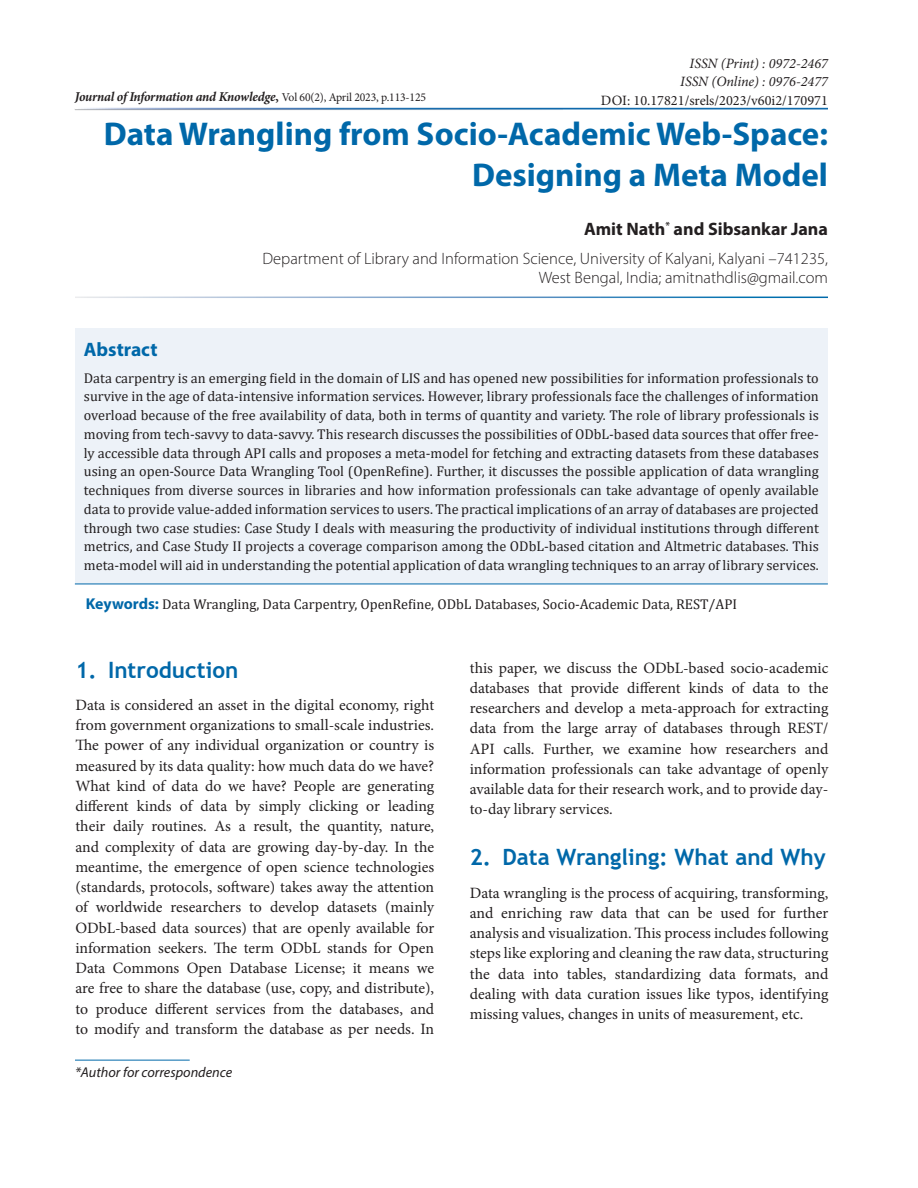
<style>
.page{position:relative;width:918px;height:1188px;background:#fff}
.page>*{position:absolute;margin:0;border:0;box-sizing:border-box;transform-origin:0 0}
.AT{font:700 33px/40.5px "Myriad Pro";color:#0068a9;text-align:right}
.t1{font:700 22.5px "Trebuchet MS";color:#0068a9}
.Abs_Head{font:700 19.5px "Myriad Pro";color:#0068a9}
.Author{font:700 18px "Myriad Pro";color:#231f20}
.Affiliation{font:300 16.5px/19.5px "Myriad Pro";color:#231f20;text-align:right}
.Text{font:15.75px/20.2px "Minion Pro";color:#231f20;text-align:justify}
.Abs_Text1{font:14.25px/18.8px "Cambria";color:#231f20;text-align:justify}
.Keyword{font:14.25px "Cambria";color:#231f20}
.t2{font:italic 14.25px "Minion Pro";color:#231f20}
.t3{font:14.25px "Minion Pro";color:#231f20}
.Footnote1{font:italic 14.25px "Myriad Pro";color:#231f20}
.t4{font:italic 700 13.5px "Minion Pro";letter-spacing:-.02em;color:#231f20}
.s1{font-style:normal}
.s2{font-weight:400;font-style:normal;font-size:12px}
.s3{font-family:"Myriad Pro";font-weight:700;font-size:15.75px;color:#0068a9}
</style>
<div class="page">
<div style="left:75px;top:328px;width:753px;height:256px;background:#edf2f8"></div>
<hr style="left:75px;top:584px;width:753px;height:1px;background:#0068a9">
<hr style="left:75px;top:1060px;width:115px;height:1px;background:#0068a9">
<p class="t4" style="left:75px;top:87px;width:353px">Journal of Information and Knowledge<span class="s1">,</span> <span class="s2">Vol 60(2), April 2023, p.113-125</span></p>
<p class="t2" style="left:690px;top:54px;width:140px">ISSN (Print) : 0972-2467</p>
<p class="t2" style="left:680px;top:72px;width:149px">ISSN (Online) : 0976-2477</p>
<p class="t3" style="left:601px;top:91px;width:229px">DOI: 10.17821/srels/2023/v60i2/170971</p>
<p class="AT" style="left:104px;top:113px;width:726px">Data Wrangling from Socio-Academic Web-Space:<br>Designing a Meta Model</p>
<p class="Author" style="left:584px;top:217px;width:245px">Amit Nath<sup>*</sup> and Sibsankar Jana</p>
<p class="Affiliation" style="left:263px;top:248px;width:567px">Department of Library and Information Science, University of Kalyani, Kalyani –741235,<br>West Bengal, India; amitnathdlis@gmail.com</p>
<p class="Abs_Head" style="left:84px;top:337px;width:75px">Abstract</p>
<p class="Abs_Text1" style="left:84px;top:368px;width:737px">Data carpentry is an emerging field in the domain of LIS and has opened new possibilities for information professionals to survive in the age of data-intensive information services. However, library professionals face the challenges of information overload because of the free availability of data, both in terms of quantity and variety. The role of library professionals is moving from tech-savvy to data-savvy. This research discusses the possibilities of ODbL-based data sources that offer free&shy;ly accessible data through API calls and proposes a meta-model for fetching and extracting datasets from these databases using an open-Source Data Wrangling Tool (OpenRefine). Further, it discusses the possible application of data wrangling techniques from diverse sources in libraries and how information professionals can take advantage of openly available data to provide value-added information services to users. The practical implications of an array of databases are projected through two case studies: Case Study I deals with measuring the productivity of individual institutions through different metrics, and Case Study II projects a coverage comparison among the ODbL-based citation and Altmetric databases. This meta-model will aid in understanding the potential application of data wrangling techniques to an array of library services.</p>
<p class="Keyword" style="left:86px;top:596px;width:653px"><span class="s3">Keywords:</span> Data Wrangling, Data Carpentry, OpenRefine, ODbL Databases, Socio-Academic Data, REST/API</p>
<h1 class="t1" style="left:75px;top:656px;width:164px">1. Introduction</h1>
<p class="Text" style="left:75px;top:695px;width:360px">Data is considered an asset in the digital economy, right from government organizations to small-scale industries.<br>The power of any individual organization or country is measured by its data quality: how much data do we have?<br>What kind of data do we have? People are generating different kinds of data by simply clicking or leading their daily routines. As a result, the quantity, nature, and complexity of data are growing day-by-day. In the meantime, the emergence of open science technologies (standards, protocols, software) takes away the attention of worldwide researchers to develop datasets (mainly ODbL-based data sources) that are openly available for information seekers. The term ODbL stands for Open Data Commons Open Database License; it means we are free to share the database (use, copy, and distribute), to produce different services from the databases, and to modify and transform the database as per needs. In</p>
<p class="Footnote1" style="left:75px;top:1063px;width:159px">*Author for correspondence</p>
<p class="Text" style="left:470px;top:657px;width:360px">this paper, we discuss the ODbL-based socio-academic databases that provide different kinds of data to the researchers and develop a meta-approach for extracting data from the large array of databases through REST/ API calls. Further, we examine how researchers and information professionals can take advantage of openly available data for their research work, and to provide day&shy;to-day library services.</p>
<h1 class="t1" style="left:470px;top:843px;width:357px">2. Data Wrangling: What and Why</h1>
<p class="Text" style="left:470px;top:882px;width:360px">Data wrangling is the process of acquiring, transforming, and enriching raw data that can be used for further analysis and visualization. This process includes following steps like exploring and cleaning the raw data, structuring the data into tables, standardizing data formats, and dealing with data curation issues like typos, identifying missing values, changes in units of measurement, etc.</p>
</div>
